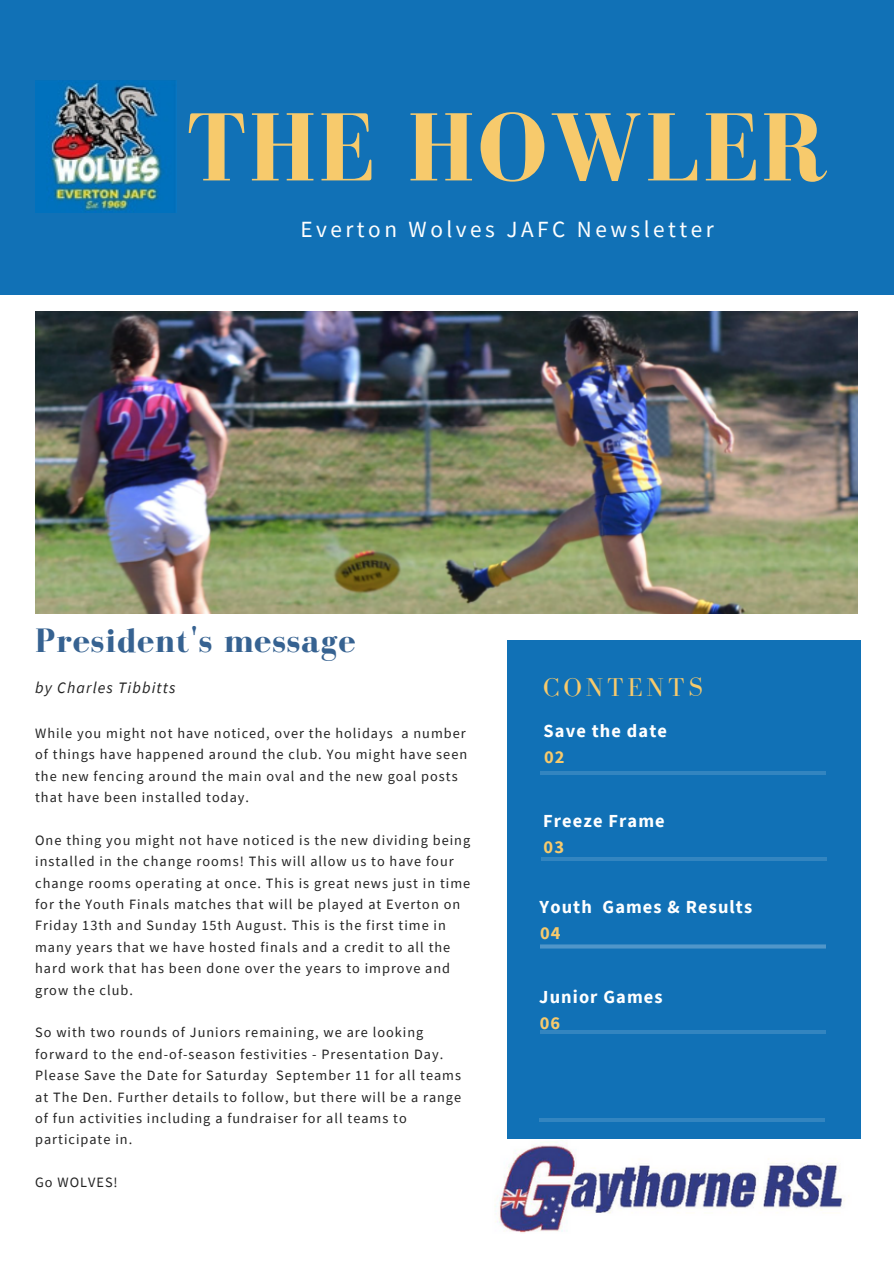
<style>
.page{position:relative;width:894px;height:1264px;background:#fff}
.page>*{position:absolute;margin:0;border:0;box-sizing:border-box;transform-origin:0 0}
.t1{font:700 99.3px "Bodoni FLF";letter-spacing:.02em;color:#f7ca6c}
.t2{font:700 34.8px "Bodoni FLF";letter-spacing:.03em;color:#366291}
.t3{font:26.55px "Bodoni FLF";letter-spacing:.15em;color:#f7ca6c}
.t4{font:23.25px "Source Sans Pro";letter-spacing:.15em;color:#fff}
.t5{font:700 18.3px "Source Sans Pro";letter-spacing:.06em;color:#fff}
.t6{font:700 18.3px "Source Sans Pro";letter-spacing:.06em;color:#f7ca6c}
.t7{font:italic 15.9px "Source Sans Pro";letter-spacing:.07em;color:#222}
.t8{font:14.25px/21.5px "Source Sans Pro";letter-spacing:.07em;color:#222}
</style>
<div class="page">
<div style="left:0;top:0;width:893px;height:294px;background:#1171b6"></div>
<div style="left:507px;top:640px;width:353px;height:585px;background:#1171b6"></div>
<hr style="left:540px;top:944px;width:285px;height:3px;background:#fff">
<hr style="left:540px;top:771px;width:285px;height:3px;background:#fff">
<img style="left:35px;top:311px;width:822px;height:302px">
<img style="left:495px;top:1138px;width:366px;height:95px">
<img style="left:35px;top:81px;width:141px;height:132px">
<hr style="left:541px;top:857px;width:285px;height:3px;background:#fff">
<svg style="left:539px;top:1118px;width:285px;height:3px"></svg>
<svg style="left:540px;top:945px;width:285px;height:4px"></svg>
<svg style="left:540px;top:1030px;width:285px;height:3px"></svg>
<p class="t1" style="left:186px;top:94px;width:643px">THE HOWLER</p>
<p class="t4" style="left:300px;top:214px;width:414px">Everton Wolves JAFC Newsletter</p>
<p class="t2" style="left:35px;top:621px;width:322px">President's message</p>
<p class="t7" style="left:35px;top:677px;width:142px">by Charles Tibbitts</p>
<p class="t8" style="left:35px;top:722px;width:433px">While you might not have noticed, over the holidays a number of things have happened around the club. You might have seen the new fencing around the main oval and the new goal posts that have been installed today.</p>
<p class="t8" style="left:35px;top:829px;width:436px">One thing you might not have noticed is the new dividing being installed in the change rooms! This will allow us to have four change rooms operating at once. This is great news just in time for the Youth Finals matches that will be played at Everton on Friday 13th and Sunday 15th August. This is the first time in many years that we have hosted finals and a credit to all the hard work that has been done over the years to improve and grow the club.</p>
<p class="t8" style="left:35px;top:1021px;width:409px">So with two rounds of Juniors remaining, we are looking forward to the end-of-season festivities - Presentation Day.</p>
<p class="t8" style="left:35px;top:1064px;width:427px">Please Save the Date for Saturday September 11 for all teams at The Den. Further details to follow, but there will be a range of fun activities including a fundraiser for all teams to participate in.</p>
<p class="t8" style="left:35px;top:1171px;width:84px">Go WOLVES!</p>
<p class="t3" style="left:543px;top:672px;width:161px">CONTENTS</p>
<p class="t5" style="left:543px;top:719px;width:125px">Save the date</p>
<p class="t6" style="left:544px;top:745px;width:22px">02</p>
<p class="t5" style="left:543px;top:809px;width:123px">Freeze Frame</p>
<p class="t6" style="left:543px;top:835px;width:22px">03</p>
<p class="t5" style="left:539px;top:894px;width:214px">Youth Games &amp; Results</p>
<p class="t6" style="left:540px;top:920px;width:22px">04</p>
<p class="t5" style="left:539px;top:984px;width:125px">Junior Games</p>
<p class="t6" style="left:539px;top:1010px;width:22px">06</p>
</div>
